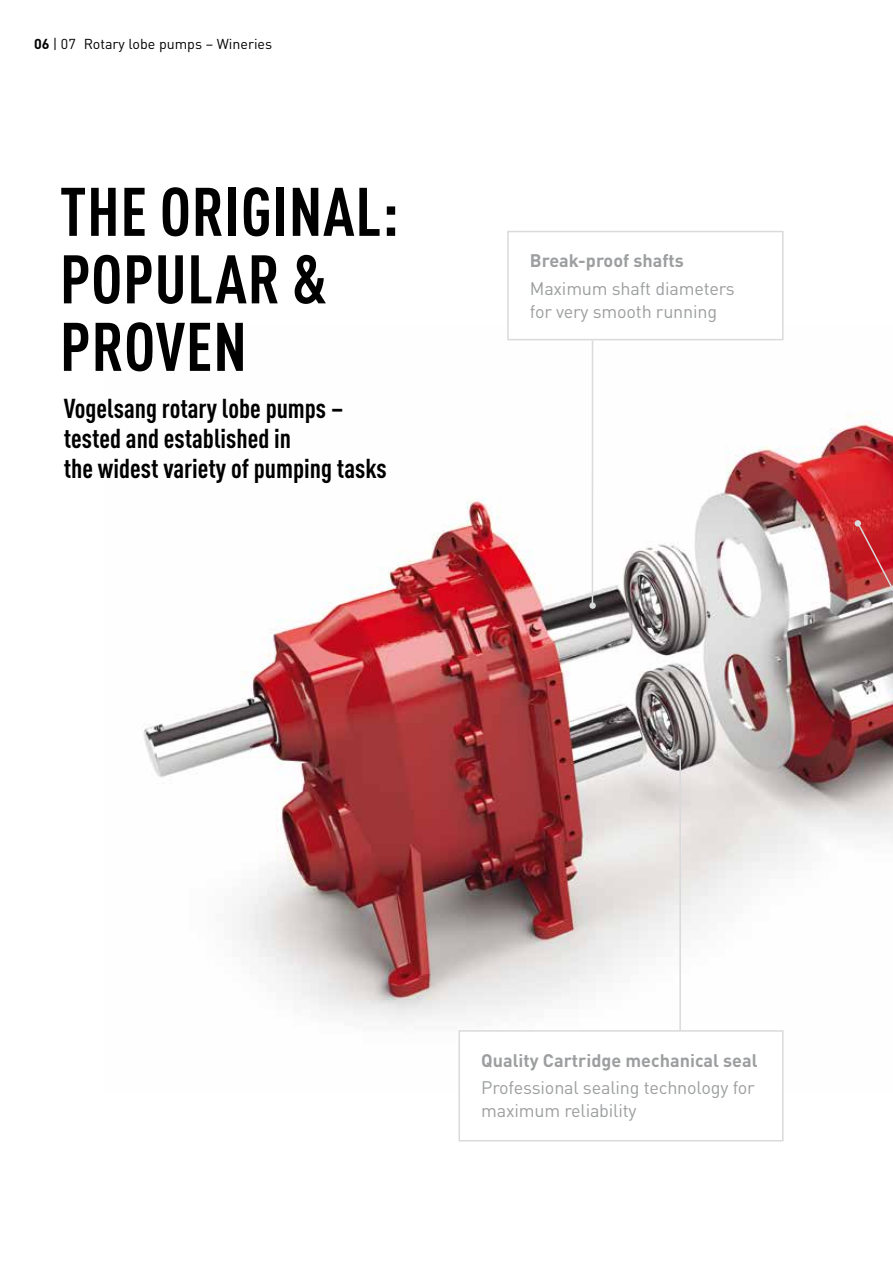
<style>
.page{position:relative;width:893px;height:1263px;background:#fff}
.page>*{position:absolute;margin:0;border:0;box-sizing:border-box;transform-origin:0 0}
.t1{font:700 condensed 67.5px/67.5px "DINOT";letter-spacing:.01em;color:#000}
.t2{font:700 condensed 27px/30px "DINOT";color:#000}
.t3{font:18px/22.5px "DINOT";letter-spacing:-.01em;color:#9c9e9f}
.t4{font:700 18px "DINOT";color:#9c9e9f}
.t5{font:14.25px "DINOT";color:#000}
.s1{font-weight:700}
</style>
<div class="page">
<img style="left:143px;top:340px;width:750px;height:681px">
<div style="left:589px;top:602px;width:7px;height:7px;background:#d9dadb;border-radius:50%"></div>
<hr style="left:592px;top:340px;width:1px;height:264px;background:#d9dadb">
<svg style="left:677px;top:749px;width:6px;height:6px"></svg>
<svg style="left:856px;top:522px;width:37px;height:399px"></svg>
<div style="left:855px;top:520px;width:6px;height:7px;background:#d9dadb;border-radius:50%"></div>
<hr style="left:679px;top:752px;width:2px;height:286px;background:#d9dadb">
<div style="left:507px;top:231px;width:277px;height:109px;border:2px solid #d9dadb"></div>
<div style="left:458px;top:1030px;width:326px;height:111px;border:2px solid #d9dadb"></div>
<p class="t5" style="left:34px;top:35px;width:43px"><span class="s1">06</span> | 07</p>
<p class="t5" style="left:84px;top:35px;width:190px">Rotary lobe pumps – Wineries</p>
<h1 class="t1" style="left:60px;top:177px;width:340px">THE ORIGINAL:<br>POPULAR &amp;<br>PROVEN</h1>
<h2 class="t2" style="left:64px;top:393px;width:324px">Vogelsang rotary lobe pumps – tested and established in<br>the widest variety of pumping tasks</h2>
<p class="t4" style="left:530px;top:249px;width:155px">Break-proof shafts</p>
<p class="t3" style="left:530px;top:277px;width:206px">Maximum shaft diameters for very smooth running</p>
<p class="t4" style="left:481px;top:1048px;width:278px">Quality Cartridge mechanical seal</p>
<p class="t3" style="left:481px;top:1076px;width:275px">Professional sealing technology for maximum reliability</p>
</div>
